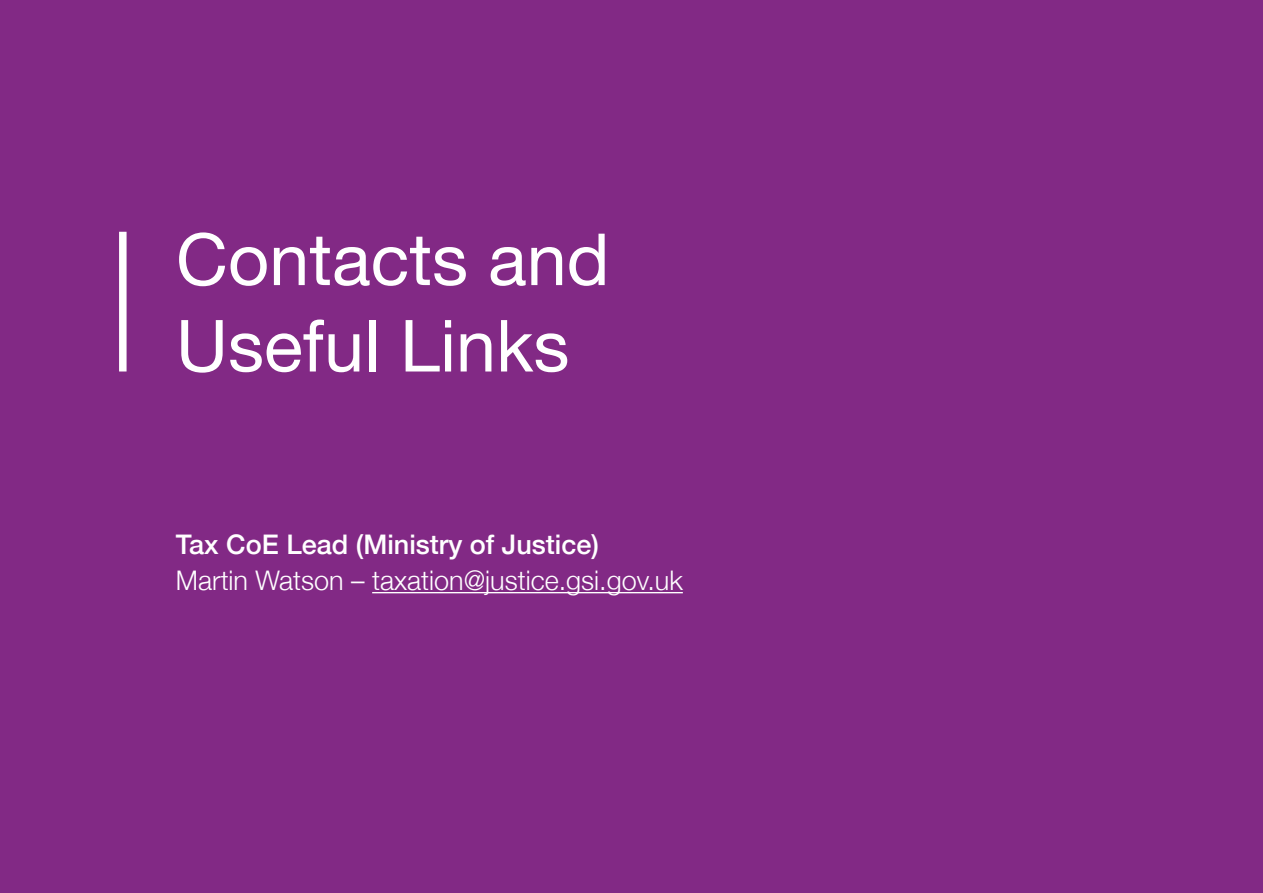
<style>
.page{position:relative;width:1263px;height:893px;background:#822985}
.page>*{position:absolute;margin:0;border:0;box-sizing:border-box;transform-origin:0 0}
.t1{font:72px/86.4px "Helvetica Neue";color:#fff}
.t2{font:300 27px "Helvetica Neue";color:#fff}
.t3{font:500 27px "Helvetica Neue";color:#fff}
</style>
<div class="page">
<div style="left:119px;top:232px;width:8px;height:139px;background:#fff"></div>
<hr style="left:372px;top:592px;width:311px;height:1px;background:#fff">
<p class="t1" style="left:176px;top:220px;width:435px">Contacts and<br>Useful Links</p>
<p class="t3" style="left:176px;top:523px;width:424px">Tax CoE Lead (Ministry of Justice)</p>
<p class="t2" style="left:176px;top:559px;width:508px">Martin Watson – taxation@justice.gsi.gov.uk</p>
</div>
